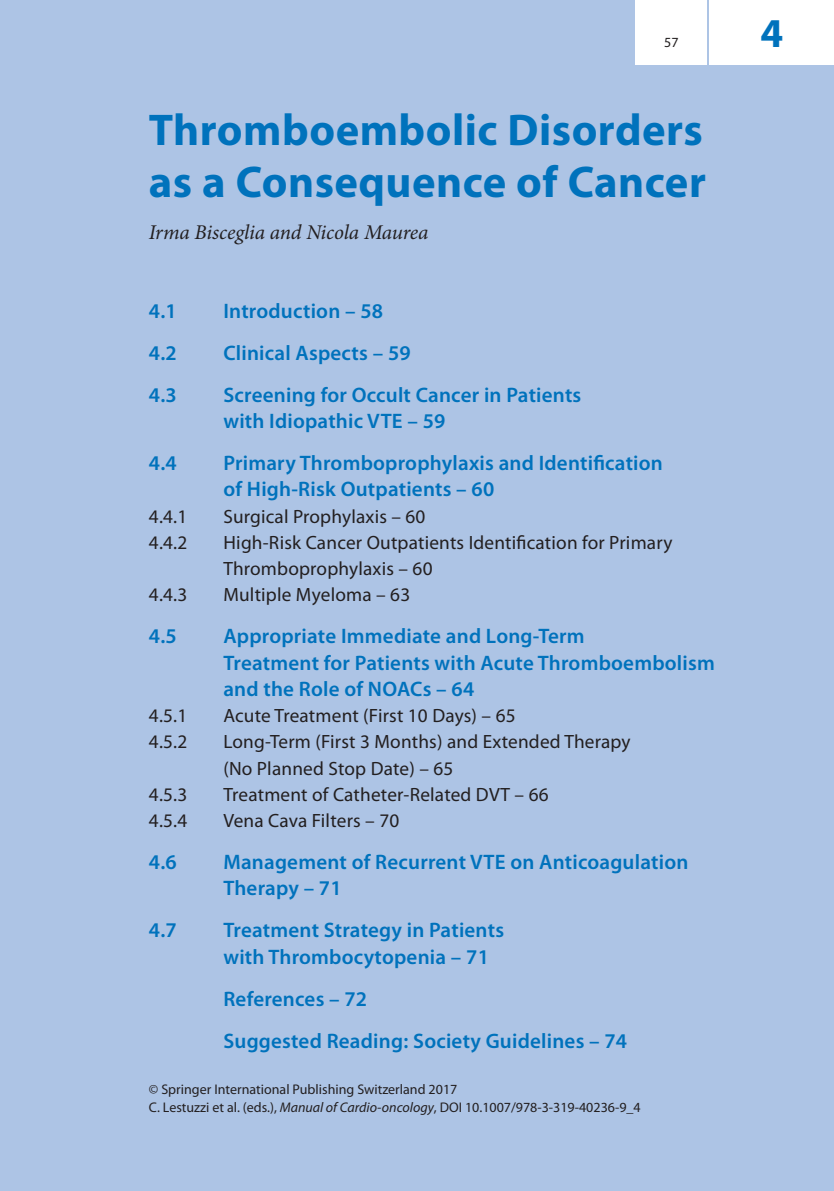
<style>
.page{position:relative;width:834px;height:1191px;background:#fff}
.page>*{position:absolute;margin:0;border:0;box-sizing:border-box;transform-origin:0 0}
.t1{font:700 44.62px/52.5px "Vkgxds Myriad Pro";letter-spacing:.01em;color:#0072bc}
.t2{font:700 41.12px "Vkgxds Myriad Pro";color:#0072bc}
.t3{font:600 21px/26.2px "Dhdrfc Myriad Pro";letter-spacing:.01em;color:#0072bc}
.t4{font:italic 21px "Bgxkvy Minion Pro";letter-spacing:-.005em;color:#231f20}
.t5{font:19.25px/26.2px "Wplkjn Myriad Pro";letter-spacing:.01em;color:#231f20}
.t6{font:14px/17.5px "Wplkjn Myriad Pro";color:#231f20}
.s1{font-family:"Fycmwm Myriad Pro";font-style:italic}
</style>
<div class="page">
<div style="left:0;top:0;width:833px;height:1191px;background:#adc4e5"></div>
<div style="left:635px;top:0;width:72px;height:64px;background:#fff"></div>
<div style="left:709px;top:0;width:124px;height:64px;background:#fff"></div>
<p class="t6" style="left:664px;top:33px;width:16px">57</p>
<h1 class="t1" style="left:149px;top:102px;width:558px">Thromboembolic Disorders as a Consequence of Cancer</h1>
<p class="t4" style="left:149px;top:218px;width:281px">Irma Bisceglia and Nicola Maurea</p>
<p class="t3" style="left:149px;top:297px;width:29px">4.1</p>
<p class="t3" style="left:223px;top:297px;width:161px">Introduction – 58</p>
<p class="t3" style="left:149px;top:339px;width:29px">4.2</p>
<p class="t3" style="left:223px;top:339px;width:189px">Clinical Aspects – 59</p>
<p class="t3" style="left:149px;top:381px;width:29px">4.3</p>
<p class="t3" style="left:223px;top:381px;width:359px">Screening for Occult Cancer in Patients with Idiopathic VTE – 59</p>
<p class="t3" style="left:149px;top:449px;width:29px">4.4</p>
<p class="t3" style="left:223px;top:449px;width:441px">Primary Thromboprophylaxis and Identification of High-Risk Outpatients – 60</p>
<p class="t5" style="left:149px;top:502px;width:40px">4.4.1</p>
<p class="t5" style="left:223px;top:502px;width:203px">Surgical Prophylaxis – 60</p>
<p class="t5" style="left:149px;top:529px;width:40px">4.4.2</p>
<p class="t5" style="left:223px;top:529px;width:450px">High-Risk Cancer Outpatients Identification for Primary<br>Thromboprophylaxis – 60</p>
<p class="t5" style="left:149px;top:581px;width:40px">4.4.3</p>
<p class="t5" style="left:223px;top:581px;width:188px">Multiple Myeloma – 63</p>
<p class="t3" style="left:149px;top:622px;width:29px">4.5</p>
<p class="t3" style="left:223px;top:622px;width:493px">Appropriate Immediate and Long-Term<br>Treatment for Patients with Acute Thromboembolism and the Role of NOACs – 64</p>
<p class="t5" style="left:149px;top:702px;width:40px">4.5.1</p>
<p class="t5" style="left:223px;top:702px;width:294px">Acute Treatment (First 10 Days) – 65</p>
<p class="t5" style="left:149px;top:728px;width:40px">4.5.2</p>
<p class="t5" style="left:223px;top:728px;width:409px">Long-Term (First 3 Months) and Extended Therapy (No Planned Stop Date) – 65</p>
<p class="t5" style="left:149px;top:781px;width:40px">4.5.3</p>
<p class="t5" style="left:223px;top:781px;width:327px">Treatment of Catheter-Related DVT – 66</p>
<p class="t5" style="left:149px;top:807px;width:40px">4.5.4</p>
<p class="t5" style="left:223px;top:807px;width:177px">Vena Cava Filters – 70</p>
<p class="t3" style="left:149px;top:848px;width:29px">4.6</p>
<p class="t3" style="left:223px;top:848px;width:466px">Management of Recurrent VTE on Anticoagulation<br>Therapy – 71</p>
<p class="t3" style="left:149px;top:916px;width:29px">4.7</p>
<p class="t3" style="left:223px;top:916px;width:282px">Treatment Strategy in Patients with Thrombocytopenia – 71</p>
<p class="t3" style="left:223px;top:977px;width:405px;line-height:42px">References – 72<br>Suggested Reading: Society Guidelines – 74</p>
<p class="t6" style="left:149px;top:1080px;width:493px">© Springer International Publishing Switzerland 2017<br>C. Lestuzzi et al. (eds.), <span class="s1">Manual of Cardio-oncology</span>, DOI 10.1007/978-3-319-40236-9_4</p>
<h2 class="t2" style="left:760px;top:6px;width:24px">4</h2>
</div>
